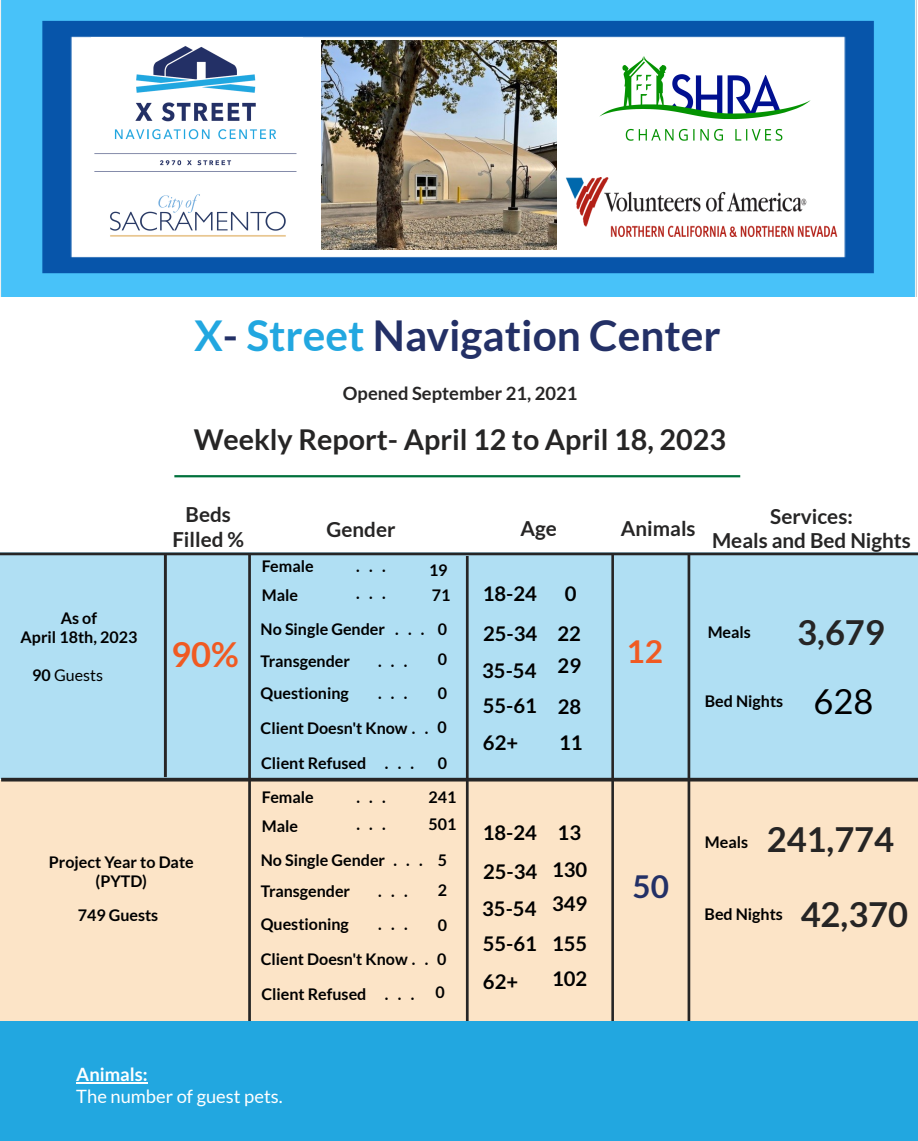
<style>
.page{position:relative;width:918px;height:1141px;background:#fff}
.page>*{position:absolute;margin:0;border:0;box-sizing:border-box;transform-origin:0 0}
.t1{font:700 42.45px "Lato";color:#233066}
.t2{font:700 34.5px "Lato";color:#262525}
.t3{font:700 34.5px "Lato";color:#f05a22}
.t4{font:34.5px "Lato";color:#000}
.t5{font:700 31.5px "Lato";color:#f05a22}
.t6{font:700 31.5px "Lato";color:#233066}
.t7{font:700 28.65px "Lato";color:#262525}
.t8{font:700 20.7px "Lato";color:#262525}
.t9{font:700 20.25px/39.3px "Lato";color:#000}
.t10{font:700 18.3px "Lato";color:#262525}
.t11{font:18.3px "Lato";color:#fff}
.t12{font:700 18.3px "Lato";color:#fff}
.t13{font:700 16.05px/32.7px "Lato";color:#000}
.t14{font:16.05px "Lato";color:#000}
.s1{color:#22a7e0}
.s2{font-weight:700}
</style>
<div class="page">
<div style="left:0;top:780px;width:918px;height:240px;background:#fce4c7"></div>
<div style="left:0;top:552px;width:918px;height:227px;background:#b0dff3"></div>
<hr style="left:0;top:552px;width:918px;height:3px;background:#262525">
<hr style="left:164px;top:554px;width:3px;height:222px;background:#262525">
<hr style="left:466px;top:556px;width:3px;height:482px;background:#262525">
<hr style="left:688px;top:553px;width:2px;height:485px;background:#262525">
<hr style="left:248px;top:554px;width:3px;height:480px;background:#262525">
<hr style="left:611px;top:554px;width:3px;height:550px;background:#262525">
<hr style="left:174px;top:475px;width:566px;height:2px;background:#00713c">
<svg style="left:1px;top:777px;width:917px;height:4px;fill:#262525"></svg>
<div style="left:0;top:1020px;width:918px;height:120px;background:#22a7e0"></div>
<hr style="left:76px;top:1081px;width:72px;height:1px;background:#fff">
<img style="left:0;top:0;width:917px;height:296px">
<img style="left:91px;top:37px;width:212px;height:139px">
<img style="left:590px;top:53px;width:230px;height:91px">
<img style="left:91px;top:177px;width:214px;height:78px">
<img style="left:566px;top:178px;width:272px;height:58px">
<img style="left:322px;top:40px;width:235px;height:210px">
<p class="t1" style="left:194px;top:309px;width:528px"><span class="s1">X</span>- <span class="s1">Street</span> Navigation Center</p>
<p class="t10" style="left:343px;top:381px;width:236px">Opened September 21, 2021</p>
<p class="t7" style="left:194px;top:422px;width:534px">Weekly Report- April 12 to April 18, 2023</p>
<p class="t13" style="left:61px;top:601px;width:38px">As of</p>
<p class="t13" style="left:21px;top:620px;width:118px">April 18th, 2023</p>
<p class="t14" style="left:32px;top:665px;width:72px"><span class="s2">90</span> Guests</p>
<p class="t8" style="left:186px;top:502px;width:47px">Beds</p>
<p class="t8" style="left:172px;top:526px;width:73px">Filled %</p>
<p class="t3" style="left:171px;top:632px;width:69px">90%</p>
<p class="t13" style="left:49px;top:845px;width:147px">Project Year to Date</p>
<p class="t13" style="left:96px;top:864px;width:53px">(PYTD)</p>
<p class="t13" style="left:78px;top:898px;width:82px">749 Guests</p>
<p class="t8" style="left:327px;top:516px;width:70px">Gender</p>
<p class="t8" style="left:520px;top:515px;width:38px">Age</p>
<p class="t13" style="left:262px;top:549px;width:53px">Female</p>
<p class="t13" style="left:356px;top:549px;width:31px">...</p>
<p class="t13" style="left:429px;top:553px;width:20px">19</p>
<p class="t13" style="left:356px;top:576px;width:31px">...</p>
<p class="t13" style="left:432px;top:578px;width:20px">71</p>
<p class="t9" style="left:565px;top:573px;width:13px">0</p>
<p class="t9" style="left:483px;top:573px;width:56px">18-24<br>25-34</p>
<p class="t9" style="left:482px;top:652px;width:56px;line-height:34.8px">35-54<br>55-61</p>
<p class="t9" style="left:483px;top:722px;width:37px">62+</p>
<p class="t9" style="left:559px;top:722px;width:25px">11</p>
<p class="t13" style="left:262px;top:578px;width:38px">Male</p>
<p class="t13" style="left:261px;top:612px;width:126px">No Single Gender</p>
<p class="t13" style="left:438px;top:613px;width:11px;line-height:30.3px">0<br>0</p>
<p class="t13" style="left:438px;top:676px;width:11px">0</p>
<p class="t9" style="left:557px;top:616px;width:25px;line-height:32.7px">22<br>29</p>
<p class="t9" style="left:558px;top:686px;width:25px">28</p>
<p class="t13" style="left:395px;top:612px;width:31px">...</p>
<p class="t13" style="left:261px;top:643px;width:91px">Transgender<br>Questioning</p>
<p class="t13" style="left:261px;top:710px;width:169px;line-height:34.8px">Client Doesn't Know . .<br>Client Refused</p>
<p class="t13" style="left:378px;top:643px;width:31px">... ...</p>
<p class="t13" style="left:437px;top:710px;width:11px">0</p>
<p class="t13" style="left:438px;top:746px;width:11px">0</p>
<p class="t13" style="left:385px;top:746px;width:31px">...</p>
<p class="t13" style="left:262px;top:780px;width:53px">Female</p>
<p class="t13" style="left:262px;top:809px;width:38px">Male</p>
<p class="t13" style="left:356px;top:780px;width:31px">...</p>
<p class="t13" style="left:428px;top:780px;width:29px">241</p>
<p class="t13" style="left:356px;top:807px;width:31px">...</p>
<p class="t13" style="left:428px;top:807px;width:29px">501</p>
<p class="t13" style="left:261px;top:843px;width:126px">No Single Gender</p>
<p class="t13" style="left:393px;top:843px;width:31px">...</p>
<p class="t13" style="left:261px;top:874px;width:91px">Transgender</p>
<p class="t13" style="left:261px;top:907px;width:90px">Questioning</p>
<p class="t13" style="left:261px;top:942px;width:169px">Client Doesn't Know . .</p>
<p class="t13" style="left:261px;top:976px;width:107px">Client Refused</p>
<p class="t13" style="left:378px;top:874px;width:31px">... ...</p>
<p class="t13" style="left:385px;top:976px;width:31px">...</p>
<p class="t13" style="left:438px;top:843px;width:11px">5</p>
<p class="t13" style="left:438px;top:873px;width:11px">2</p>
<p class="t13" style="left:438px;top:908px;width:11px">0</p>
<p class="t13" style="left:437px;top:942px;width:11px">0</p>
<p class="t13" style="left:436px;top:974px;width:11px">0</p>
<p class="t9" style="left:483px;top:812px;width:56px">18-24<br>25-34</p>
<p class="t9" style="left:482px;top:891px;width:56px;line-height:34.8px">35-54<br>55-61</p>
<p class="t9" style="left:483px;top:960px;width:37px">62+</p>
<p class="t9" style="left:552px;top:958px;width:37px">102</p>
<p class="t9" style="left:552px;top:813px;width:37px;line-height:37.2px">13<br>130</p>
<p class="t9" style="left:552px;top:882px;width:37px;line-height:40.5px">349<br>155</p>
<p class="t12" style="left:76px;top:1062px;width:73px">Animals:</p>
<p class="t11" style="left:76px;top:1084px;width:208px">The number of guest pets.</p>
<p class="t8" style="left:621px;top:515px;width:76px">Animals</p>
<p class="t8" style="left:770px;top:503px;width:84px">Services:</p>
<p class="t8" style="left:712px;top:527px;width:200px">Meals and Bed Nights</p>
<h3 class="t5" style="left:627px;top:632px;width:38px">12</h3>
<p class="t13" style="left:708px;top:615px;width:45px">Meals</p>
<p class="t13" style="left:705px;top:684px;width:80px">Bed Nights</p>
<p class="t2" style="left:797px;top:611px;width:89px">3,679</p>
<p class="t4" style="left:814px;top:679px;width:61px">628</p>
<h3 class="t6" style="left:633px;top:867px;width:38px">50</h3>
<p class="t13" style="left:705px;top:825px;width:45px">Meals</p>
<p class="t2" style="left:767px;top:818px;width:129px">241,774</p>
<p class="t13" style="left:705px;top:897px;width:80px">Bed Nights</p>
<p class="t2" style="left:801px;top:892px;width:109px">42,370</p>
</div>
